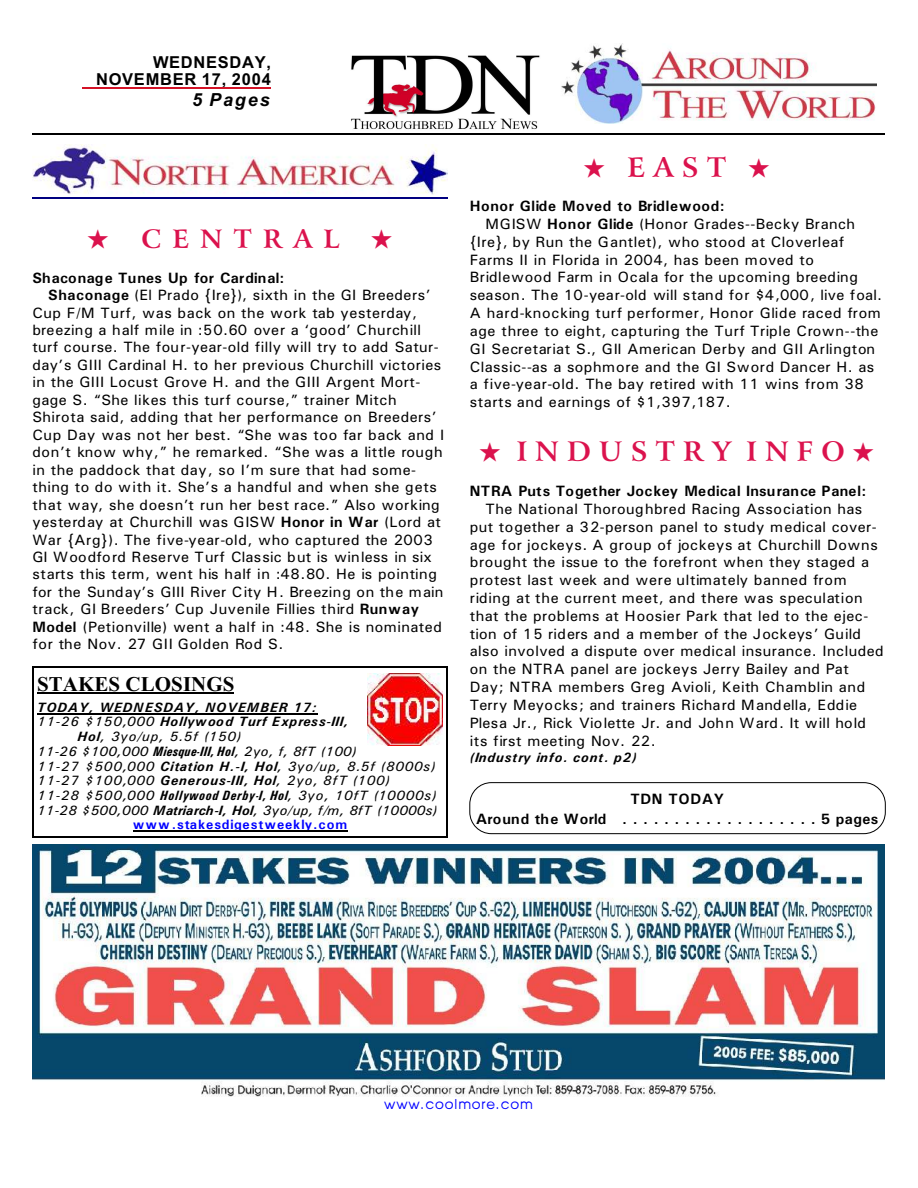
<style>
.page{position:relative;width:918px;height:1188px;background:#fff}
.page>*{position:absolute;margin:0;border:0;box-sizing:border-box;transform-origin:0 0}
.t1{font:700 27px "Arrus BT";letter-spacing:.295em;color:#db124d}
.t2{font:700 25.5px "Arrus BT";letter-spacing:.43em;color:#db124d}
.t3{font:700 21px "Times New Roman";letter-spacing:.005em;color:#000}
.t4{font:italic 700 18px "Arial";letter-spacing:.105em;color:#000}
.t5{font:700 16.5px/17.7px "Arial";letter-spacing:.045em;color:#000;text-align:right}
.t6{font:15px/17.9px "Univers";letter-spacing:.03em;color:#000}
.t7{font:15px "Univers";letter-spacing:.01em;color:#000}
.t8{font:700 15px "Univers";letter-spacing:.01em;color:#000}
.t9{font:700 15px/19.2px "Univers";letter-spacing:.03em;color:#000;text-align:center}
.t10{font:700 15px "Univers";letter-spacing:.04em;color:#000}
.t11{font:italic 13.5px "Univers";letter-spacing:.06em;color:#000}
.t12{font:italic 13.5px "Univers";letter-spacing:.025em;color:#000}
.t13{font:italic 700 13.5px "Univers";letter-spacing:.065em;color:#000}
.t14{font:italic 700 13.5px "Univers";letter-spacing:.035em;color:#000}
.t15{font:700 13.5px "Univers";letter-spacing:.065em;color:#00f}
.t16{font:13.5px "Advance";letter-spacing:.065em;color:#00f}
.s1{font-weight:700}
.s2{font-weight:400}
.s3{font-family:"Univers Condensed";font-weight:700}
</style>
<div class="page">
<img style="left:32px;top:844px;width:852px;height:253px">
<hr style="left:82px;top:87px;width:189px;height:2px;background:#d41226">
<img style="left:561px;top:44px;width:315px;height:79px">
<img style="left:351px;top:55px;width:189px;height:75px">
<hr style="left:32px;top:134px;width:853px;height:1px;background:#000">
<img style="left:32px;top:145px;width:416px;height:49px">
<hr style="left:32px;top:197px;width:416px;height:1px;background:#000080">
<img style="left:368px;top:673px;width:75px;height:72px">
<hr style="left:37px;top:693px;width:197px;height:1px;background:#000">
<hr style="left:37px;top:714px;width:280px;height:1px;background:#000">
<hr style="left:133px;top:831px;width:215px;height:1px;background:#000">
<hr style="left:32px;top:666px;width:2px;height:171px;background:#000">
<hr style="left:447px;top:666px;width:1px;height:171px;background:#000">
<hr style="left:32px;top:666px;width:416px;height:1px;background:#000">
<hr style="left:32px;top:836px;width:416px;height:1px;background:#000">
<div style="left:470px;top:783px;width:415px;height:51px;border:1px solid #000;border-radius:22px"></div>
<p class="t5" style="left:96px;top:54px;width:176px">WEDNESDAY,<br>NOVEMBER 17, 2004</p>
<p class="t4" style="left:192px;top:93px;width:79px">5 Pages</p>
<h2 class="t2" style="left:87px;top:229px;width:254px">★ CENTRAL</h2>
<p class="t8" style="left:32px;top:272px;width:254px">Shaconage Tunes Up for Cardinal:</p>
<p class="t6" style="left:48px;top:287px;width:384px"><span class="s1">Shaconage</span> (El Prado {Ire}), sixth in the GI Breeders’</p>
<p class="t6" style="left:32px;top:305px;width:386px">Cup F/M Turf, was back on the work tab yesterday,</p>
<p class="t7" style="left:32px;top:325px;width:390px">breezing a half mile in :50.60 over a ‘good’ Churchill</p>
<p class="t6" style="left:32px;top:340px;width:408px">turf course. The four-year-old filly will try to add Satur-</p>
<p class="t6" style="left:32px;top:357px;width:411px">day’s GIII Cardinal H. to her previous Churchill victories</p>
<p class="t6" style="left:32px;top:375px;width:390px">in the GIII Locust Grove H. and the GIII Argent Mort-</p>
<p class="t6" style="left:32px;top:392px;width:366px">gage S. “She likes this turf course,” trainer Mitch</p>
<p class="t6" style="left:32px;top:410px;width:406px">Shirota said, adding that her performance on Breeders’</p>
<p class="t6" style="left:32px;top:427px;width:413px">Cup Day was not her best. “She was too far back and I</p>
<p class="t6" style="left:32px;top:444px;width:412px">don’t know why,” he remarked. “She was a little rough</p>
<p class="t6" style="left:32px;top:462px;width:385px">in the paddock that day, so I’m sure that had some-</p>
<p class="t6" style="left:32px;top:479px;width:406px">thing to do with it. She’s a handful and when she gets</p>
<p class="t6" style="left:32px;top:497px;width:409px">that way, she doesn’t run her best race.” Also working</p>
<p class="t6" style="left:32px;top:514px;width:410px">yesterday at Churchill was GISW <span class="s1">Honor in War</span> (Lord at</p>
<p class="t6" style="left:32px;top:532px;width:402px">War {Arg}). The five-year-old, who captured the 2003</p>
<p class="t7" style="left:32px;top:552px;width:401px">GI Woodford Reserve Turf Classic but is winless in six</p>
<p class="t6" style="left:32px;top:567px;width:406px">starts this term, went his half in :48.80. He is pointing</p>
<p class="t7" style="left:32px;top:587px;width:413px">for the Sunday’s GIII River City H. Breezing on the main</p>
<p class="t6" style="left:32px;top:602px;width:388px">track, GI Breeders’ Cup Juvenile Fillies third <span class="s1">Runway</span></p>
<p class="t6" style="left:32px;top:619px;width:411px"><span class="s1">Model</span> (Petionville) went a half in :48. She is nominated</p>
<p class="t6" style="left:32px;top:637px;width:253px">for the Nov. 27 GII Golden Rod S.</p>
<h3 class="t3" style="left:37px;top:677px;width:199px">STAKES CLOSINGS</h3>
<p class="t13" style="left:37px;top:703px;width:281px">TODAY, WEDNESDAY, NOVEMBER 17:</p>
<p class="t14" style="left:37px;top:717px;width:313px"><span class="s2">11-26 $150,000</span> Hollywood Turf Express-III,</p>
<p class="t11" style="left:78px;top:732px;width:165px"><span class="s1">Hol</span>, 3yo/up, 5.5f (150)</p>
<p class="t12" style="left:37px;top:747px;width:321px">11-26 $100,000 <span class="s3">Miesque-III, Hol</span>, 2yo, f, 8fT (100)</p>
<p class="t11" style="left:37px;top:761px;width:400px">11-27 $500,000 <span class="s1">Citation H.-I, Hol</span>, 3yo/up, 8.5f (8000s)</p>
<p class="t11" style="left:37px;top:776px;width:355px">11-27 $100,000 <span class="s1">Generous-III, Hol</span>, 2yo, 8fT (100)</p>
<p class="t11" style="left:37px;top:791px;width:401px">11-28 $500,000 <span class="s3">Hollywood Derby-I, Hol</span>, 3yo, 10fT (10000s)</p>
<p class="t12" style="left:37px;top:805px;width:402px">11-28 $500,000 <span class="s1">Matriarch-I, Hol</span>, 3yo/up, f/m, 8fT (10000s)</p>
<p class="t15" style="left:133px;top:820px;width:216px">www.stakesdigestweekly.com</p>
<h1 class="t1" style="left:584px;top:156px;width:188px">★ EAST ★</h1>
<p class="t10" style="left:470px;top:201px;width:257px">Honor Glide Moved to Bridlewood:</p>
<p class="t6" style="left:485px;top:216px;width:371px">MGISW <span class="s1">Honor Glide</span> (Honor Grades--Becky Branch</p>
<p class="t6" style="left:470px;top:234px;width:376px">{Ire}, by Run the Gantlet), who stood at Cloverleaf</p>
<p class="t6" style="left:470px;top:252px;width:346px">Farms II in Florida in 2004, has been moved to</p>
<p class="t6" style="left:470px;top:270px;width:390px">Bridlewood Farm in Ocala for the upcoming breeding</p>
<p class="t7" style="left:470px;top:290px;width:414px">season. The 10-year-old will stand for $4,000, live foal.</p>
<p class="t6" style="left:470px;top:305px;width:413px">A hard-knocking turf performer, Honor Glide raced from</p>
<p class="t6" style="left:470px;top:323px;width:410px">age three to eight, capturing the Turf Triple Crown--the</p>
<p class="t6" style="left:470px;top:341px;width:407px">GI Secretariat S., GII American Derby and GII Arlington</p>
<p class="t6" style="left:470px;top:359px;width:406px">Classic--as a sophmore and the GI Sword Dancer H. as</p>
<p class="t6" style="left:470px;top:377px;width:396px">a five-year-old. The bay retired with 11 wins from 38</p>
<p class="t6" style="left:470px;top:394px;width:263px">starts and earnings of $1,397,187.</p>
<h1 class="t1" style="left:480px;top:440px;width:396px">★ INDUSTRY INFO★</h1>
<p class="t8" style="left:470px;top:486px;width:398px">NTRA Puts Together Jockey Medical Insurance Panel:</p>
<p class="t6" style="left:470px;top:501px;width:416px;text-indent:16px">The National Thoroughbred Racing Association has put together a 32-person panel to study medical cover&shy;age for jockeys. A group of jockeys at Churchill Downs brought the issue to the forefront when they staged a protest last week and were ultimately banned from riding at the current meet, and there was speculation that the problems at Hoosier Park that led to the ejec&shy;tion of 15 riders and a member of the Jockeys’ Guild also involved a dispute over medical insurance. Included on the NTRA panel are jockeys Jerry Bailey and Pat Day; NTRA members Greg Avioli, Keith Chamblin and Terry Meyocks; and trainers Richard Mandella, Eddie Plesa Jr., Rick Violette Jr. and John Ward. It will hold its first meeting Nov. 22.</p>
<p class="t13" style="left:470px;top:753px;width:168px">(Industry info. cont. p2)</p>
<p class="t9" style="left:476px;top:791px;width:404px">TDN TODAY<br>Around the World ...................5 pages</p>
<p class="t16" style="left:384px;top:1099px;width:150px">www.coolmore.com</p>
</div>
